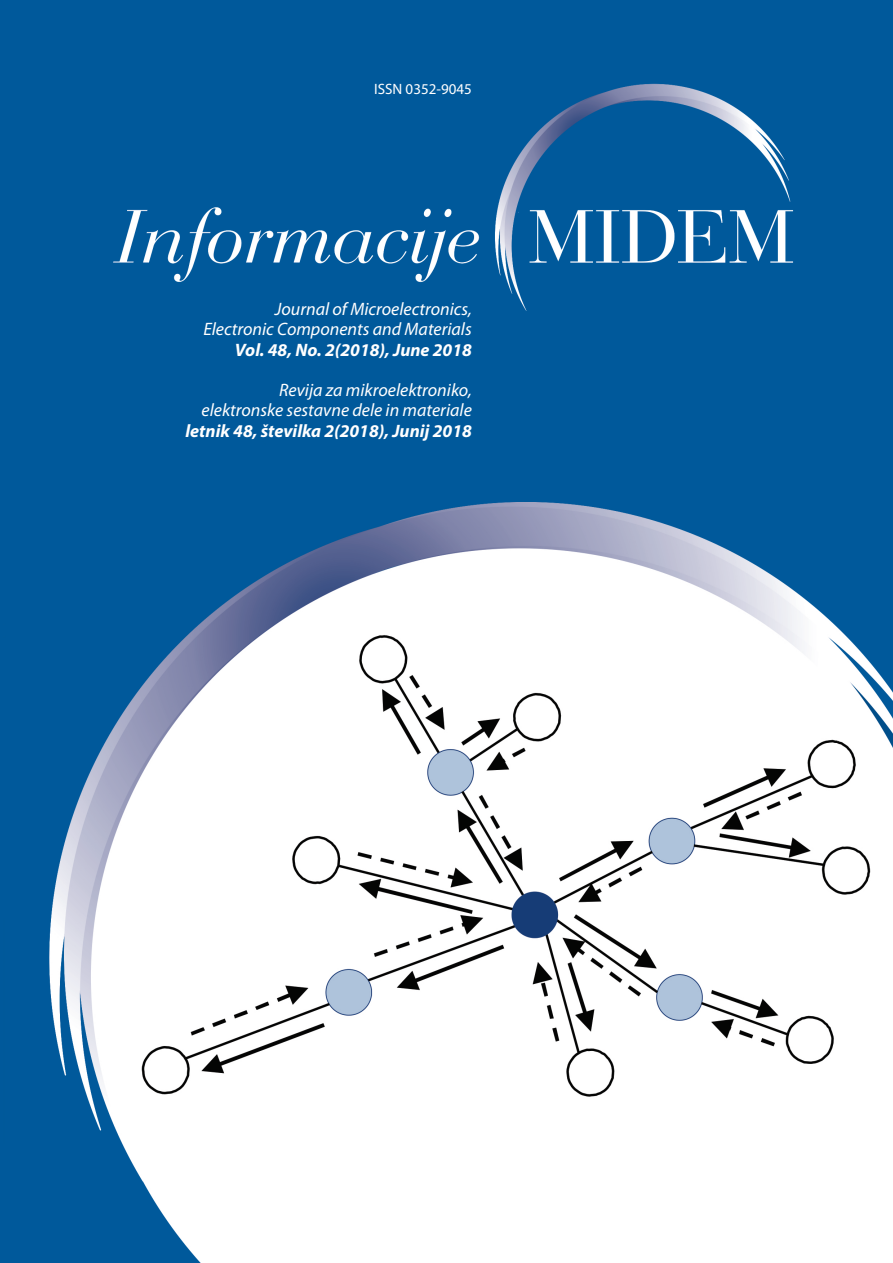
<style>
.page{position:relative;width:893px;height:1263px;background:#fff}
.page>*{position:absolute;margin:0;border:0;box-sizing:border-box;transform-origin:0 0}
.t1{font:italic 18px "Myriad Pro";color:#fff}
.t2{font:italic 700 18px "Myriad Pro";color:#fff}
.t3{font:15px "Myriad Pro";color:#fff}
</style>
<div class="page">
<img style="left:0;top:0;width:893px;height:1263px">
<p class="t3" style="left:374px;top:80px;width:99px">ISSN 0352-9045</p>
<p class="t1" style="left:275px;top:298px;width:198px">Journal of Microelectronics,</p>
<p class="t1" style="left:203px;top:318px;width:270px">Electronic Components and Materials</p>
<p class="t2" style="left:235px;top:338px;width:238px">Vol. 48, No. 2(2018), June 2018</p>
<p class="t1" style="left:279px;top:379px;width:194px">Revija za mikroelektroniko,</p>
<p class="t1" style="left:202px;top:399px;width:272px">elektronske sestavne dele in materiale</p>
<p class="t2" style="left:185px;top:419px;width:288px">letnik 48, številka 2(2018), Junij 2018</p>
</div>
